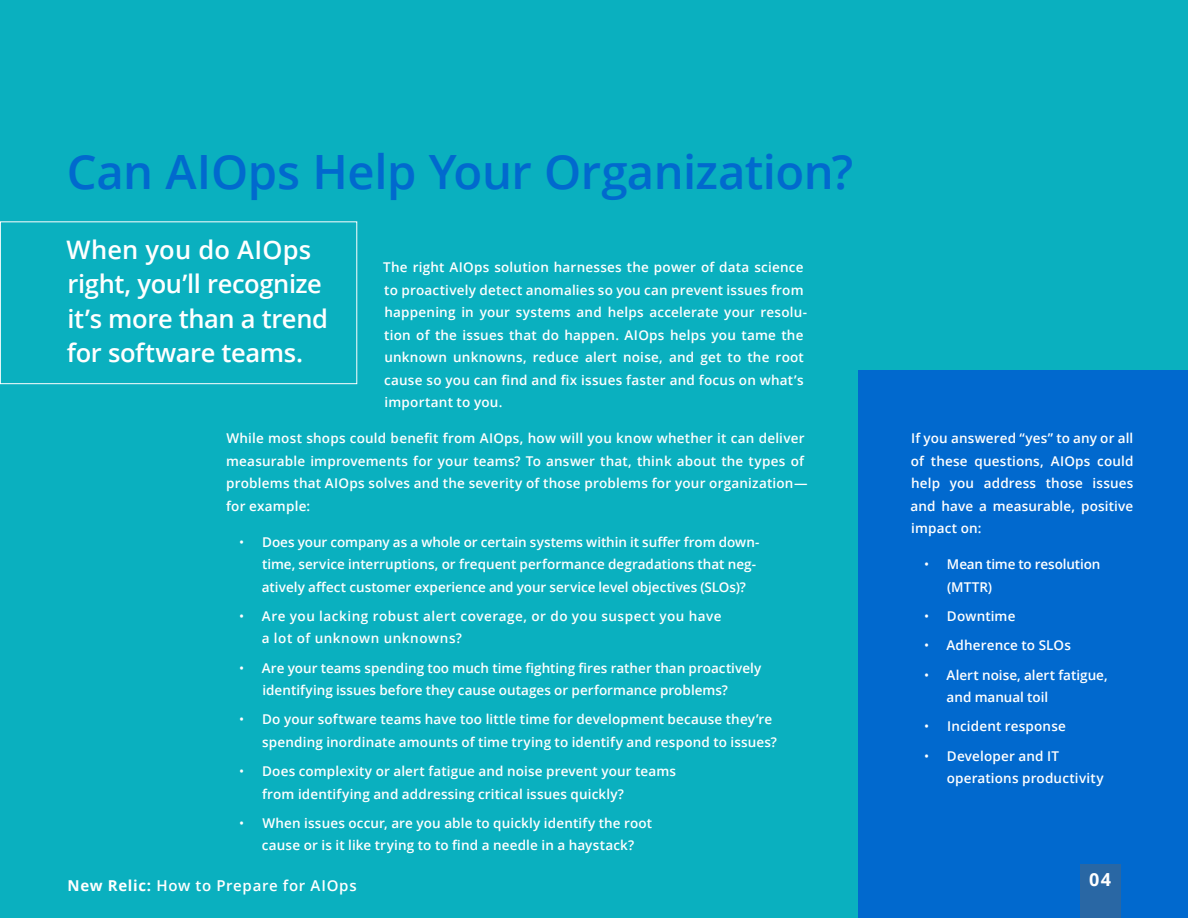
<style>
.page{position:relative;width:1188px;height:918px;background:#0ab0bf}
.page>*{position:absolute;margin:0;border:0;box-sizing:border-box;transform-origin:0 0}
.t1{font:600 47.25px "Open Sans";letter-spacing:-.01em;color:#0169ce}
.t2{font:600 25.5px/34.5px "Open Sans";letter-spacing:-.015em;color:#fff}
.t3{font:700 18px "Open Sans";color:#fff}
.t4{font:600 15px "Open Sans";letter-spacing:.05em;color:#fff}
.t5{font:600 13.5px/22.5px "Open Sans";letter-spacing:.01em;color:#fff}
.t6{font:600 13.5px/22.5px "Open Sans";letter-spacing:.04em;color:#fff}
.t7{font:600 13.5px/22.5px "Open Sans";letter-spacing:-.01em;color:#fff}
.s1{font-weight:400}
.s2{font-weight:700}
</style>
<div class="page">
<div style="left:858px;top:371px;width:329px;height:547px;background:#0169ce"></div>
<div style="left:1080px;top:864px;width:40px;height:54px;background:#2967a4"></div>
<div style="left:0;top:221px;width:357px;height:163px;border:1px solid #fff"></div>
<h1 class="t1" style="left:67px;top:139px;width:788px">Can AIOps Help Your Organization?</h1>
<h2 class="t2" style="left:66px;top:232px;width:263px">When you do AIOps right, you’ll recognize it’s more than a trend for software teams.</h2>
<p class="t5" style="left:383px;top:256px;width:426px">The right AIOps solution harnesses the power of data science to proactively detect anomalies so you can prevent issues from happening in your systems and helps accelerate your resolu&shy;tion of the issues that do happen. AIOps helps you tame the unknown unknowns, reduce alert noise, and get to the root cause so you can find and fix issues faster and focus on what’s important to you.</p>
<p class="t5" style="left:226px;top:427px;width:583px">While most shops could benefit from AIOps, how will you know whether it can deliver measurable improvements for your teams? To answer that, think about the types of problems that AIOps solves and the severity of those problems for your organization— for example:</p>
<p class="t5" style="left:262px;top:530px;width:499px;text-indent:-23px"><span class="s1">•</span> Does your company as a whole or certain systems within it suffer from down&shy;time, service interruptions, or frequent performance degradations that neg&shy;atively affect customer experience and your service level objectives (SLOs)?</p>
<p class="t6" style="left:262px;top:604px;width:461px;text-indent:-23px"><span class="s1">•</span> Are you lacking robust alert coverage, or do you suspect you have a lot of unknown unknowns?</p>
<p class="t5" style="left:262px;top:656px;width:500px;text-indent:-23px"><span class="s1">•</span> Are your teams spending too much time fighting fires rather than proactively identifying issues before they cause outages or performance problems?</p>
<p class="t5" style="left:262px;top:708px;width:516px;text-indent:-23px"><span class="s1">•</span> Do your software teams have too little time for development because they’re spending inordinate amounts of time trying to identify and respond to issues?</p>
<p class="t5" style="left:262px;top:760px;width:415px;text-indent:-23px"><span class="s1">•</span> Does complexity or alert fatigue and noise prevent your teams from identifying and addressing critical issues quickly?</p>
<p class="t5" style="left:239px;top:811px;width:414px;text-align:center"><span class="s1">•</span> When issues occur, are you able to quickly identify the root cause or is it like trying to to find a needle in a haystack?</p>
<p class="t4" style="left:68px;top:875px;width:291px"><span class="s2">New Relic:</span> How to Prepare for AIOps</p>
<p class="t5" style="left:911px;top:427px;width:224px;text-align:justify">If you answered “yes” to any or all of these questions, AIOps could help you address those issues and have a measurable, positive impact on:</p>
<p class="t7" style="left:947px;top:553px;width:155px;text-indent:-23px"><span class="s1">•</span> Mean time to resolution (MTTR)</p>
<p class="t5" style="left:924px;top:605px;width:93px"><span class="s1">•</span> Downtime</p>
<p class="t5" style="left:924px;top:634px;width:149px"><span class="s1">•</span> Adherence to SLOs</p>
<p class="t5" style="left:947px;top:663px;width:163px;text-indent:-23px"><span class="s1">•</span> Alert noise, alert fatigue, and manual toil</p>
<p class="t5" style="left:924px;top:715px;width:143px"><span class="s1">•</span> Incident response</p>
<p class="t5" style="left:947px;top:744px;width:158px;text-indent:-23px"><span class="s1">•</span> Developer and IT operations productivity</p>
<h3 class="t3" style="left:1089px;top:867px;width:23px">04</h3>
</div>
